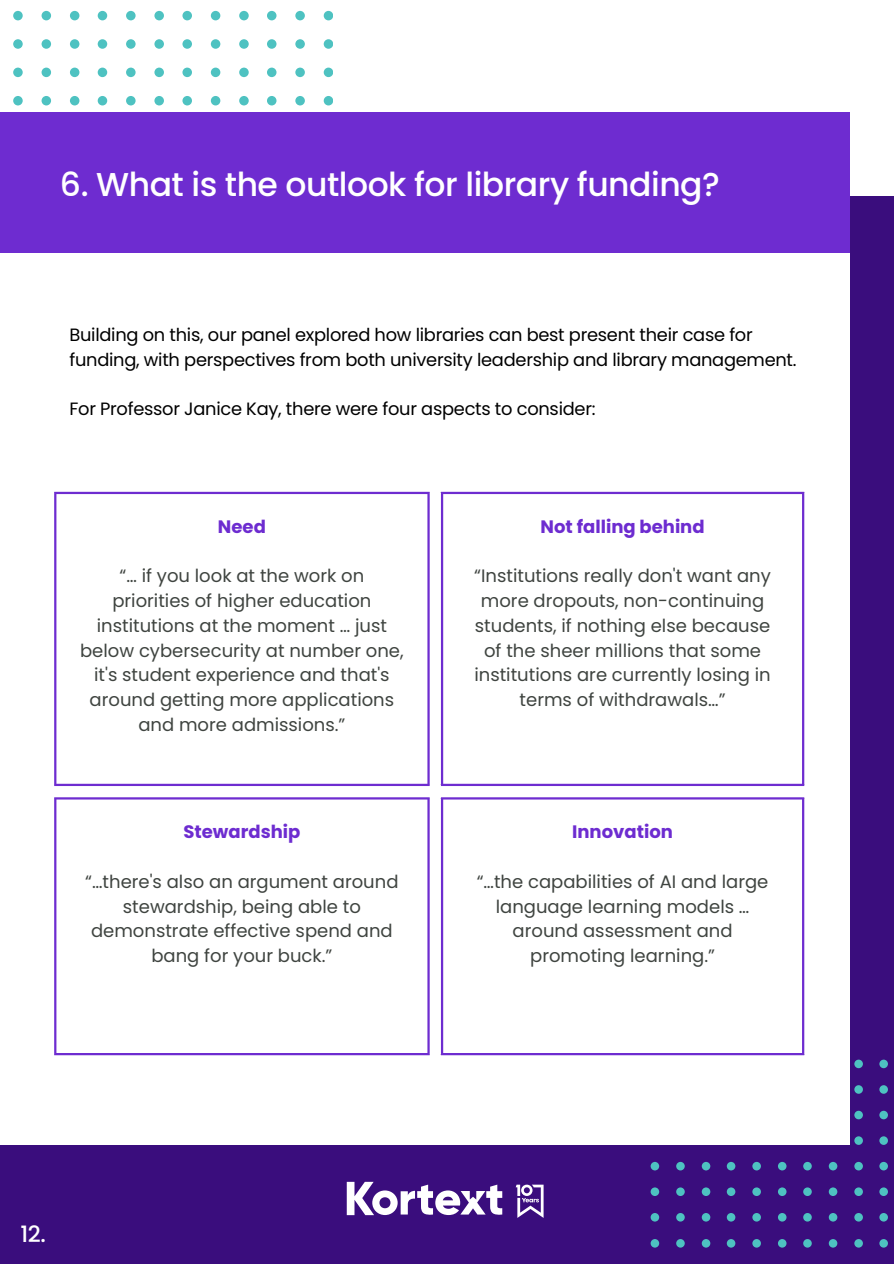
<style>
.page{position:relative;width:894px;height:1264px;background:#fff}
.page>*{position:absolute;margin:0;border:0;box-sizing:border-box;transform-origin:0 0}
.t1{font:500 33px "Poppins";letter-spacing:-.015em;color:#fff}
.t2{font:500 22.5px "Poppins";color:#fff}
.t3{font:18px/24.8px "Poppins";color:#3f4440;text-align:center}
.t4{font:700 18px "Poppins";color:#6d2cd0}
.t5{font:17.85px/24.8px "Poppins";letter-spacing:-.015em;color:#000}
</style>
<div class="page">
<svg style="left:13px;top:11px;width:320px;height:95px"></svg>
<div style="left:0;top:197px;width:893px;height:1066px;background:#3a0d7d"></div>
<div style="left:0;top:112px;width:849px;height:805px;background:#6e2cd0"></div>
<svg style="left:650px;top:1059px;width:238px;height:189px"></svg>
<svg style="left:346px;top:1181px;width:156px;height:34px"></svg>
<svg style="left:515px;top:1184px;width:28px;height:33px"></svg>
<div style="left:0;top:253px;width:849px;height:891px;background:#fff"></div>
<svg style="left:56px;top:492px;width:745px;height:563px"></svg>
<hr style="left:54px;top:494px;width:2px;height:289px;background:#6e2cd0">
<hr style="left:427px;top:494px;width:2px;height:289px;background:#6e2cd0">
<hr style="left:54px;top:492px;width:375px;height:2px;background:#6e2cd0">
<hr style="left:54px;top:783px;width:375px;height:3px;background:#6e2cd0">
<hr style="left:441px;top:494px;width:2px;height:289px;background:#6e2cd0">
<hr style="left:801px;top:494px;width:3px;height:289px;background:#6e2cd0">
<hr style="left:441px;top:492px;width:363px;height:2px;background:#6e2cd0">
<hr style="left:441px;top:783px;width:363px;height:3px;background:#6e2cd0">
<hr style="left:54px;top:799px;width:2px;height:253px;background:#6e2cd0">
<hr style="left:427px;top:799px;width:2px;height:253px;background:#6e2cd0">
<hr style="left:54px;top:797px;width:375px;height:2px;background:#6e2cd0">
<hr style="left:54px;top:1052px;width:375px;height:3px;background:#6e2cd0">
<hr style="left:441px;top:799px;width:2px;height:253px;background:#6e2cd0">
<hr style="left:801px;top:799px;width:3px;height:253px;background:#6e2cd0">
<hr style="left:441px;top:797px;width:363px;height:2px;background:#6e2cd0">
<hr style="left:441px;top:1052px;width:363px;height:3px;background:#6e2cd0">
<p class="t1" style="left:60px;top:161px;width:661px">6. What is the outlook for library funding?</p>
<p class="t5" style="left:69px;top:322px;width:728px">Building on this, our panel explored how libraries can best present their case for funding, with perspectives from both university leadership and library management.</p>
<h1 class="t5" style="left:69px;top:396px;width:527px">For Professor Janice Kay, there were four aspects to consider:</h1>
<p class="t4" style="left:218px;top:514px;width:49px">Need</p>
<p class="t3" style="left:80px;top:563px;width:325px">“… if you look at the work on priorities of higher education institutions at the moment … just below cybersecurity at number one, it's student experience and that's around getting more applications and more admissions.”</p>
<p class="t4" style="left:183px;top:819px;width:118px">Stewardship</p>
<p class="t3" style="left:85px;top:869px;width:315px">“…there's also an argument around stewardship, being able to demonstrate effective spend and bang for your buck.”</p>
<p class="t4" style="left:540px;top:514px;width:166px">Not falling behind</p>
<p class="t3" style="left:474px;top:563px;width:298px">“Institutions really don't want any more dropouts, non-continuing students, if nothing else because of the sheer millions that some institutions are currently losing in terms of withdrawals…”</p>
<p class="t4" style="left:572px;top:819px;width:102px">Innovation</p>
<p class="t3" style="left:476px;top:869px;width:293px">“…the capabilities of AI and large language learning models … around assessment and promoting learning.”</p>
<p class="t2" style="left:20px;top:1218px;width:27px">12.</p>
</div>
